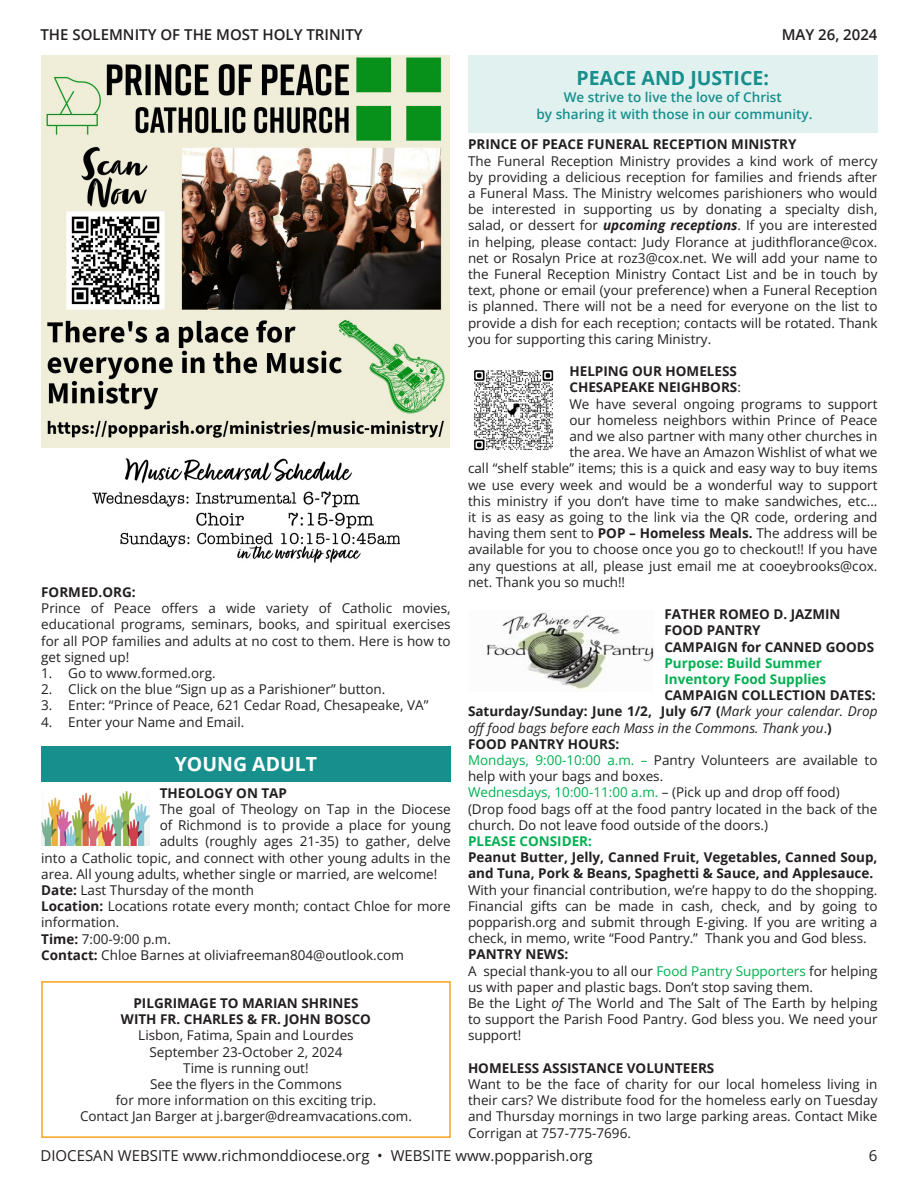
<style>
.page{position:relative;width:918px;height:1188px;background:#fff}
.page>*{position:absolute;margin:0;border:0;box-sizing:border-box;transform-origin:0 0}
.t1{font:700 19.5px "Open Sans";color:#178f8c}
.t2{font:700 19.5px "Open Sans";color:#fff}
.t3{font:15px "Open Sans";color:#231f20}
.t4{font:600 15px "Open Sans";color:#231f20}
.t5{font:13.5px/16.2px "Open Sans";color:#231f20;text-align:justify}
.t6{font:700 13.5px/16.2px "Open Sans";color:#231f20}
.t7{font:italic 13.5px/16.2px "Open Sans";color:#231f20}
.t8{font:600 13.5px/16.2px "Open Sans";color:#178f8c;text-align:center}
.t9{font:700 13.5px/16.2px "Open Sans";color:#00b050}
.t10{font:13.5px "Open Sans";color:#00b050}
.s1{font-weight:700}
.s2{font-weight:700;font-style:italic}
.s3{font-weight:400}
.s4{font-weight:700;font-style:normal}
.s5{font-style:normal}
.s6{color:#00b050}
.s7{color:#231f20}
.s8{font-style:italic}
</style>
<div class="page">
<img style="left:41px;top:55px;width:409px;height:393px">
<img style="left:92px;top:458px;width:308px;height:105px">
<div style="left:41px;top:746px;width:410px;height:36px;background:#178f8c"></div>
<img style="left:41px;top:792px;width:108px;height:54px">
<div style="left:41px;top:981px;width:410px;height:157px;border:2px solid #f6a41e"></div>
<div style="left:468px;top:55px;width:410px;height:78px;background:#e0f1f0"></div>
<img style="left:474px;top:370px;width:80px;height:81px">
<img style="left:485px;top:612px;width:169px;height:78px">
<p class="t4" style="left:40px;top:25px;width:324px">THE SOLEMNITY OF THE MOST HOLY TRINITY</p>
<p class="t4" style="left:782px;top:25px;width:97px">MAY 26, 2024</p>
<p class="t6" style="left:41px;top:584px;width:96px">FORMED.ORG:</p>
<p class="t5" style="left:41px;top:600px;width:411px">Prince of Peace offers a wide variety of Catholic movies, educational programs, seminars, books, and spiritual exercises for all POP families and adults at no cost to them. Here is how to get signed up!</p>
<p class="t5" style="left:41px;top:665px;width:176px">1. Go to www.formed.org.</p>
<p class="t5" style="left:41px;top:681px;width:346px">2. Click on the blue “Sign up as a Parishioner” button.</p>
<p class="t5" style="left:41px;top:697px;width:389px">3. Enter: “Prince of Peace, 621 Cedar Road, Chesapeake, VA”</p>
<p class="t5" style="left:41px;top:713px;width:205px">4. Enter your Name and Email.</p>
<p class="t2" style="left:175px;top:750px;width:144px">YOUNG ADULT</p>
<p class="t6" style="left:160px;top:784px;width:129px">THEOLOGY ON TAP</p>
<p class="t5" style="left:160px;top:801px;width:293px">The goal of Theology on Tap in the Diocese</p>
<p class="t5" style="left:160px;top:817px;width:292px">of Richmond is to provide a place for young</p>
<p class="t5" style="left:160px;top:833px;width:293px">adults (roughly ages 21-35) to gather, delve</p>
<p class="t5" style="left:41px;top:849px;width:411px">into a Catholic topic, and connect with other young adults in the</p>
<p class="t5" style="left:41px;top:865px;width:398px">area. All young adults, whether single or married, are welcome!</p>
<p class="t5" style="left:41px;top:882px;width:214px"><span class="s1">Date:</span> Last Thursday of the month</p>
<p class="t5" style="left:41px;top:898px;width:411px"><span class="s1">Location:</span> Locations rotate every month; contact Chloe for more information.</p>
<p class="t5" style="left:41px;top:930px;width:131px"><span class="s1">Time:</span> 7:00-9:00 p.m.</p>
<p class="t5" style="left:41px;top:946px;width:364px"><span class="s1">Contact:</span> Chloe Barnes at oliviafreeman804@outlook.com</p>
<p class="t6" style="left:133px;top:995px;width:227px">PILGRIMAGE TO MARIAN SHRINES</p>
<p class="t6" style="left:121px;top:1011px;width:252px">WITH FR. CHARLES &amp; FR. JOHN BOSCO</p>
<p class="t5" style="left:138px;top:1027px;width:217px">Lisbon, Fatima, Spain and Lourdes</p>
<p class="t5" style="left:149px;top:1043px;width:195px">September 23-October 2, 2024</p>
<p class="t5" style="left:183px;top:1059px;width:127px">Time is running out!</p>
<p class="t5" style="left:116px;top:1076px;width:262px;text-align:center">See the flyers in the Commons<br>for more information on this exciting trip.</p>
<p class="t5" style="left:80px;top:1108px;width:334px">Contact Jan Barger at j.barger@dreamvacations.com.</p>
<p class="t1" style="left:577px;top:64px;width:194px">PEACE AND JUSTICE:</p>
<p class="t8" style="left:537px;top:89px;width:277px">We strive to live the love of Christ<br>by sharing it with those in our community.</p>
<p class="t6" style="left:468px;top:136px;width:330px">PRINCE OF PEACE FUNERAL RECEPTION MINISTRY</p>
<p class="t5" style="left:468px;top:152px;width:411px">The Funeral Reception Ministry provides a kind work of mercy by providing a delicious reception for families and friends after a Funeral Mass. The Ministry welcomes parishioners who would be interested in supporting us by donating a specialty dish, salad, or dessert for <span class="s2">upcoming receptions</span>. If you are interested in helping, please contact: Judy Florance at judithflorance@cox. net or Rosalyn Price at roz3@cox.net. We will add your name to the Funeral Reception Ministry Contact List and be in touch by text, phone or email (your preference) when a Funeral Reception is planned. There will not be a need for everyone on the list to provide a dish for each reception; contacts will be rotated. Thank you for supporting this caring Ministry.</p>
<p class="t6" style="left:569px;top:363px;width:169px">HELPING OUR HOMELESS</p>
<p class="t6" style="left:569px;top:379px;width:173px">CHESAPEAKE NEIGHBORS<span class="s3">:</span></p>
<p class="t5" style="left:569px;top:395px;width:310px">We have several ongoing programs to support</p>
<p class="t5" style="left:569px;top:411px;width:310px">our homeless neighbors within Prince of Peace</p>
<p class="t5" style="left:569px;top:428px;width:310px">and we also partner with many other churches in</p>
<p class="t5" style="left:569px;top:444px;width:310px">the area. We have an Amazon Wishlist of what we</p>
<p class="t5" style="left:468px;top:460px;width:411px">call “shelf stable” items; this is a quick and easy way to buy items</p>
<p class="t5" style="left:468px;top:476px;width:411px">we use every week and would be a wonderful way to support</p>
<p class="t5" style="left:468px;top:492px;width:411px">this ministry if you don’t have time to make sandwiches, etc...</p>
<p class="t5" style="left:468px;top:509px;width:411px">it is as easy as going to the link via the QR code, ordering and</p>
<p class="t5" style="left:468px;top:525px;width:411px">having them sent to <span class="s1">POP – Homeless Meals.</span> The address will be</p>
<p class="t5" style="left:468px;top:541px;width:411px">available for you to choose once you go to checkout!! If you have</p>
<p class="t5" style="left:468px;top:557px;width:411px">any questions at all, please just email me at cooeybrooks@cox.</p>
<p class="t5" style="left:468px;top:573px;width:159px">net. Thank you so much!!</p>
<p class="t6" style="left:664px;top:606px;width:178px">FATHER ROMEO D. JAZMIN</p>
<p class="t6" style="left:664px;top:622px;width:98px">FOOD PANTRY</p>
<p class="t6" style="left:664px;top:638px;width:212px">CAMPAIGN for CANNED GOODS</p>
<p class="t9" style="left:664px;top:654px;width:163px">Purpose: Build Summer<br>Inventory Food Supplies</p>
<p class="t6" style="left:664px;top:687px;width:213px">CAMPAIGN COLLECTION DATES:</p>
<p class="t7" style="left:468px;top:703px;width:411px"><span class="s4">Saturday/Sunday: June 1/2, July 6/7 (</span>Mark your calendar. Drop off food bags before each Mass in the Commons. Thank you<span class="s5">.</span><span class="s4">)</span></p>
<p class="t6" style="left:468px;top:735px;width:153px">FOOD PANTRY HOURS:</p>
<p class="t5" style="left:468px;top:752px;width:411px"><span class="s6">Mondays, 9:00-10:00 a.m. –</span> Pantry Volunteers are available to help with your bags and boxes.</p>
<p class="t10" style="left:468px;top:783px;width:373px">Wednesdays, 10:00-11:00 a.m. <span class="s7">– (Pick up and drop off food)</span></p>
<p class="t5" style="left:468px;top:800px;width:411px">(Drop food bags off at the food pantry located in the back of the church. Do not leave food outside of the doors.)</p>
<p class="t9" style="left:468px;top:833px;width:126px">PLEASE CONSIDER:</p>
<p class="t6" style="left:468px;top:849px;width:411px">Peanut Butter, Jelly, Canned Fruit, Vegetables, Canned Soup, and Tuna, Pork &amp; Beans, Spaghetti &amp; Sauce, and Applesauce.</p>
<p class="t5" style="left:468px;top:881px;width:411px">With your financial contribution, we’re happy to do the shopping.<br>Financial gifts can be made in cash, check, and by going to popparish.org and submit through E-giving. If you are writing a check, in memo, write “Food Pantry.” Thank you and God bless.</p>
<p class="t6" style="left:468px;top:946px;width:102px">PANTRY NEWS:</p>
<p class="t5" style="left:468px;top:962px;width:411px">A special thank-you to all our <span class="s6">Food Pantry Supporters</span> for helping us with paper and plastic bags. Don’t stop saving them.</p>
<p class="t5" style="left:468px;top:995px;width:411px">Be the Light <span class="s8">of</span> The World and The Salt of The Earth by helping to support the Parish Food Pantry. God bless you. We need your support!</p>
<p class="t6" style="left:468px;top:1059px;width:248px">HOMELESS ASSISTANCE VOLUNTEERS</p>
<p class="t5" style="left:468px;top:1076px;width:411px">Want to be the face of charity for our local homeless living in their cars? We distribute food for the homeless early on Tuesday and Thursday mornings in two large parking areas. Contact Mike Corrigan at 757-775-7696.</p>
<p class="t3" style="left:40px;top:1146px;width:554px">DIOCESAN WEBSITE www.richmonddiocese.org • WEBSITE www.popparish.org</p>
<p class="t3" style="left:869px;top:1146px;width:10px">6</p>
</div>
